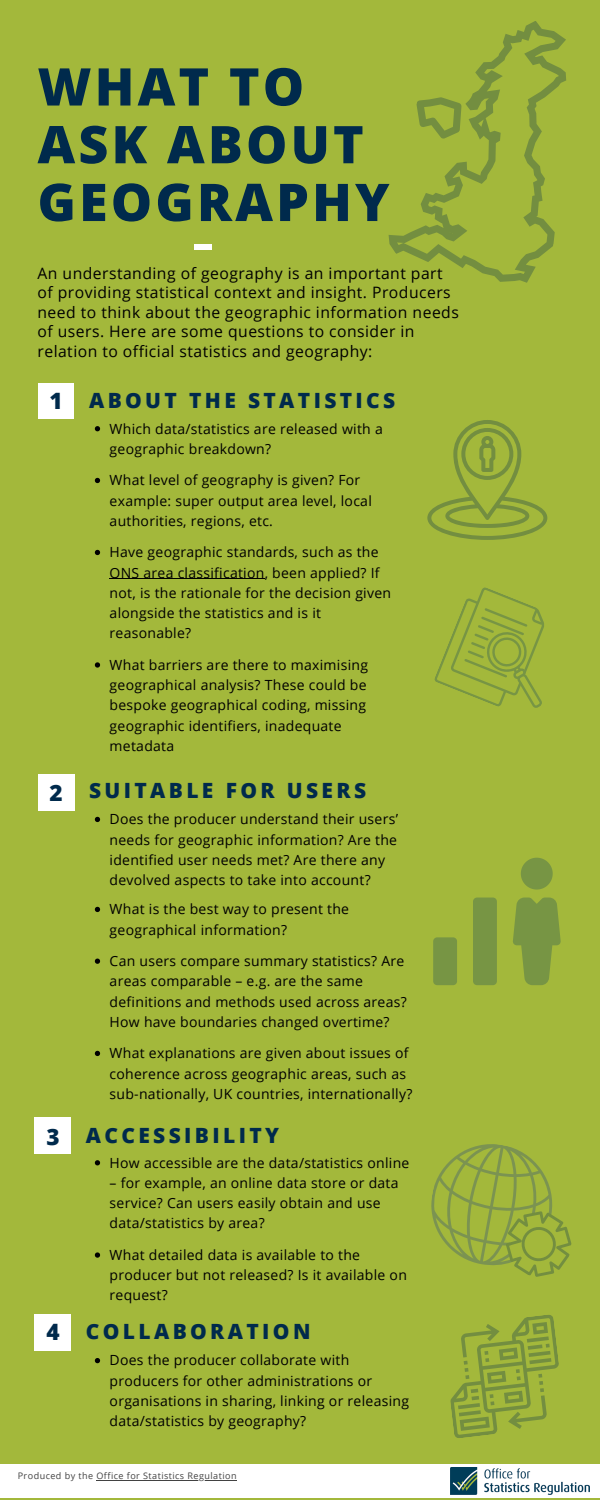
<style>
.page{position:relative;width:600px;height:1500px;background:#a3b83b}
.page>*{position:absolute;margin:0;border:0;box-sizing:border-box;transform-origin:0 0}
.t1{font:800 52px/57.8px "Open Sans";letter-spacing:.06em;color:#002a4c}
.t2{font:800 22.5px "Open Sans";color:#002a4c}
.t3{font:800 21px "Open Sans";letter-spacing:.16em;color:#002a4c}
.t4{font:15.7px/19.5px "Open Sans";letter-spacing:.03em;color:#000}
.t5{font:14px/20.2px "Open Sans";letter-spacing:.02em;color:#000}
.t6{font:9px "Open Sans";letter-spacing:.05em;color:#424242}
</style>
<div class="page">
<svg style="left:388px;top:21px;width:178px;height:262px"></svg>
<svg style="left:409px;top:91px;width:59px;height:52px"></svg>
<div style="left:194px;top:245px;width:18px;height:5px;background:#fff"></div>
<div style="left:0;top:1464px;width:600px;height:34px;background:#fff"></div>
<hr style="left:96px;top:1480px;width:141px;height:1px;background:#424242">
<img style="left:450px;top:1468px;width:140px;height:27px">
<svg style="left:434px;top:587px;width:110px;height:121px"></svg>
<svg style="left:431px;top:1144px;width:141px;height:133px"></svg>
<svg style="left:450px;top:1315px;width:109px;height:123px"></svg>
<div style="left:38px;top:383px;width:36px;height:35px;background:#fff"></div>
<svg style="left:95px;top:426px;width:5px;height:5px"></svg>
<svg style="left:95px;top:478px;width:5px;height:5px"></svg>
<svg style="left:95px;top:550px;width:5px;height:5px"></svg>
<hr style="left:110px;top:578px;width:155px;height:1px;background:#000">
<svg style="left:95px;top:662px;width:5px;height:6px"></svg>
<div style="left:38px;top:775px;width:36px;height:36px;background:#fff"></div>
<svg style="left:521px;top:858px;width:32px;height:32px"></svg>
<svg style="left:513px;top:898px;width:48px;height:87px"></svg>
<div style="left:433px;top:937px;width:24px;height:48px;background:#779544;border-radius:4px"></div>
<div style="left:473px;top:898px;width:24px;height:87px;background:#779544;border-radius:4px"></div>
<svg style="left:95px;top:817px;width:5px;height:5px"></svg>
<svg style="left:95px;top:907px;width:5px;height:5px"></svg>
<svg style="left:95px;top:959px;width:5px;height:5px"></svg>
<svg style="left:95px;top:1051px;width:5px;height:5px"></svg>
<div style="left:35px;top:1118px;width:36px;height:36px;background:#fff"></div>
<svg style="left:95px;top:1160px;width:5px;height:5px"></svg>
<svg style="left:95px;top:1252px;width:5px;height:6px"></svg>
<div style="left:35px;top:1314px;width:36px;height:36px;background:#fff"></div>
<svg style="left:427px;top:420px;width:120px;height:120px"></svg>
<svg style="left:95px;top:1358px;width:5px;height:5px"></svg>
<h1 class="t1" style="left:38px;top:56px;width:354px">WHAT TO<br>ASK ABOUT<br>GEOGRAPHY</h1>
<p class="t4" style="left:38px;top:263px;width:423px">An understanding of geography is an important part of providing statistical context and insight. Producers need to think about the geographic information needs of users. Here are some questions to consider in relation to official statistics and geography:</p>
<h2 class="t2" style="left:49px;top:385px;width:15px">1</h2>
<h3 class="t3" style="left:89px;top:386px;width:308px">ABOUT THE STATISTICS</h3>
<p class="t5" style="left:110px;top:418px;width:275px">Which data/statistics are released with a geographic breakdown?</p>
<p class="t5" style="left:110px;top:470px;width:264px">What level of geography is given? For example: super output area level, local authorities, regions, etc.</p>
<p class="t5" style="left:110px;top:542px;width:283px">Have geographic standards, such as the ONS area classification, been applied? If not, is the rationale for the decision given alongside the statistics and is it reasonable?</p>
<p class="t5" style="left:110px;top:654px;width:260px">What barriers are there to maximising geographical analysis? These could be bespoke geographical coding, missing geographic identifiers, inadequate metadata</p>
<h2 class="t2" style="left:49px;top:777px;width:15px">2</h2>
<h3 class="t3" style="left:89px;top:776px;width:279px">SUITABLE FOR USERS</h3>
<p class="t5" style="left:110px;top:809px;width:290px">Does the producer understand their users’ needs for geographic information? Are the identified user needs met? Are there any devolved aspects to take into account?</p>
<p class="t5" style="left:110px;top:899px;width:241px">What is the best way to present the geographical information?</p>
<p class="t5" style="left:110px;top:951px;width:299px">Can users compare summary statistics? Are areas comparable – e.g. are the same definitions and methods used across areas?<br>How have boundaries changed overtime?</p>
<p class="t5" style="left:110px;top:1043px;width:304px">What explanations are given about issues of coherence across geographic areas, such as sub-nationally, UK countries, internationally?</p>
<h2 class="t2" style="left:46px;top:1121px;width:15px">3</h2>
<h3 class="t3" style="left:86px;top:1120px;width:195px">ACCESSIBILITY</h3>
<p class="t5" style="left:110px;top:1152px;width:301px">How accessible are the data/statistics online</p>
<p class="t5" style="left:110px;top:1172px;width:290px">– for example, an online data store or data service? Can users easily obtain and use data/statistics by area?</p>
<p class="t5" style="left:110px;top:1244px;width:299px">What detailed data is available to the producer but not released? Is it available on request?</p>
<h2 class="t2" style="left:46px;top:1316px;width:15px">4</h2>
<h3 class="t3" style="left:86px;top:1317px;width:226px">COLLABORATION</h3>
<p class="t5" style="left:110px;top:1350px;width:301px">Does the producer collaborate with producers for other administrations or organisations in sharing, linking or releasing data/statistics by geography?</p>
<p class="t6" style="left:18px;top:1469px;width:220px">Produced by the Office for Statistics Regulation</p>
</div>
